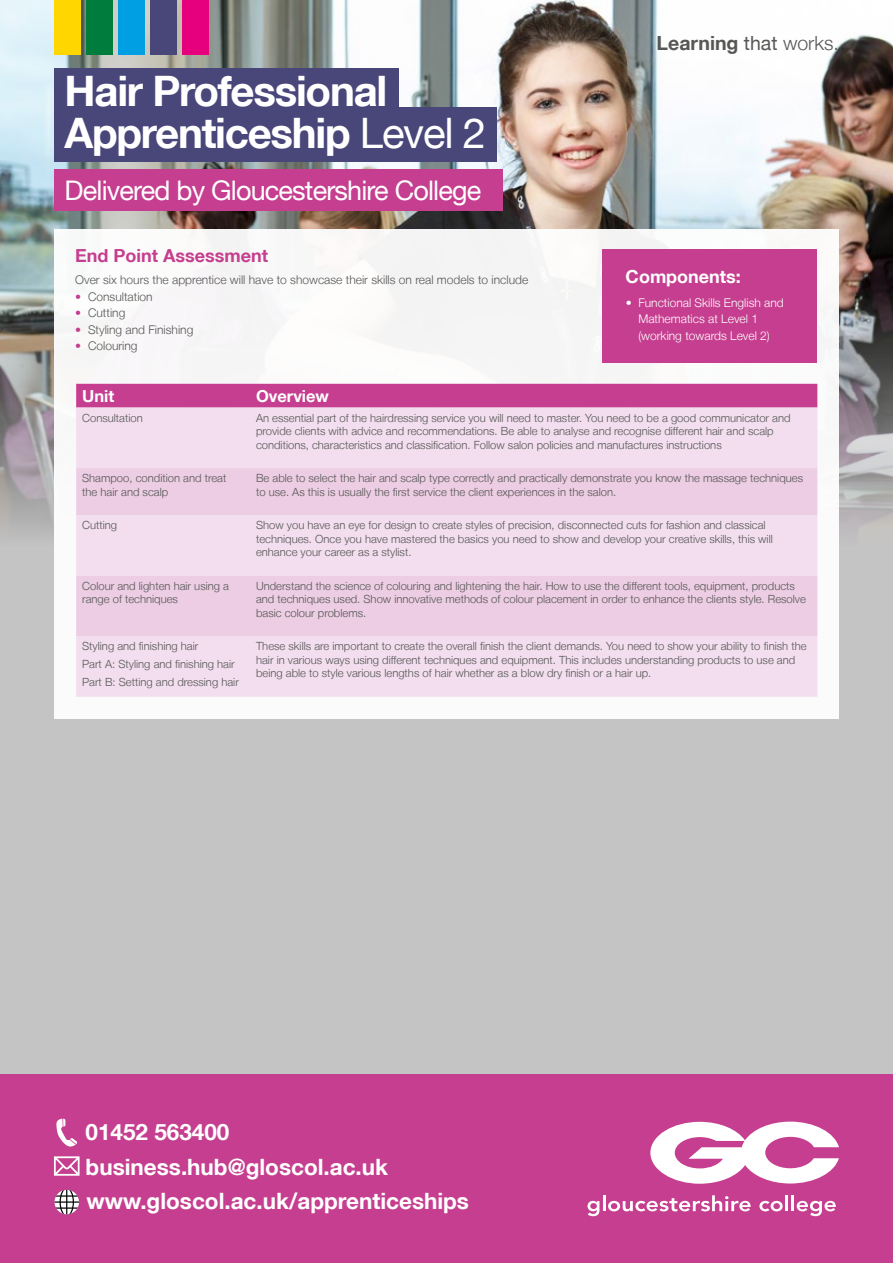
<style>
.page{position:relative;width:893px;height:1263px;background:#fff}
.page>*{position:absolute;margin:0;border:0;box-sizing:border-box;transform-origin:0 0}
.t1{font:700 42px/42px "Helvetica Neue LT";letter-spacing:-.03em;color:#fff}
.t2{font:27px "Helvetica Neue LT";letter-spacing:-.03em;color:#fff}
.t3{font:700 22.5px/34.5px "Helvetica Neue LT";color:#fff}
.t4{font:700 19.5px "Helvetica Neue LT";color:#575756}
.t5{font:700 18px "Helvetica Neue LT";color:#c53e8f}
.t6{font:700 18px "Helvetica Neue LT";color:#fff}
.t7{font:700 16.5px "Helvetica Neue LT";color:#fff}
.t8{font:300 12px "Helvetica Neue LT";color:#575756}
.t9{font:300 12px/16.5px "Helvetica Neue LT";color:#fff}
.t10{font:300 11.25px/13.5px "Helvetica Neue LT";color:#575756}
.s1{font-weight:400}
.s2{font-weight:300}
.s3{color:#c33e8f}
</style>
<div class="page">
<div style="left:0;top:230px;width:893px;height:845px;background:#c4c4c4"></div>
<img style="left:0;top:0;width:893px;height:533px">
<div style="left:54px;top:229px;width:785px;height:490px;background:#fff"></div>
<div style="left:54px;top:107px;width:443px;height:55px;background:#49477a"></div>
<div style="left:54px;top:69px;width:344px;height:44px;background:#49477a"></div>
<div style="left:54px;top:170px;width:449px;height:41px;background:#c53e8f"></div>
<div style="left:76px;top:384px;width:741px;height:24px;background:#c53e8f"></div>
<div style="left:76px;top:408px;width:741px;height:289px;background:#f2deee"></div>
<svg style="left:76px;top:468px;width:741px;height:168px;background:#eed3e6"></svg>
<div style="left:0;top:1075px;width:893px;height:188px;background:#c53e8f"></div>
<svg style="left:650px;top:1121px;width:189px;height:63px"></svg>
<svg style="left:587px;top:1195px;width:164px;height:21px"></svg>
<svg style="left:759px;top:1201px;width:24px;height:10px"></svg>
<hr style="left:785px;top:1195px;width:3px;height:16px;background:#fff">
<hr style="left:791px;top:1195px;width:3px;height:16px;background:#fff">
<svg style="left:797px;top:1201px;width:39px;height:15px"></svg>
<svg style="left:55px;top:1190px;width:24px;height:24px"></svg>
<svg style="left:54px;top:1119px;width:26px;height:57px"></svg>
<div style="left:602px;top:249px;width:215px;height:113px;background:#c53e8f"></div>
<div style="left:54px;top:0;width:26px;height:54px;background:#ffd600"></div>
<div style="left:86px;top:0;width:26px;height:54px;background:#007d3d"></div>
<div style="left:118px;top:0;width:26px;height:54px;background:#009fe3"></div>
<div style="left:150px;top:0;width:26px;height:54px;background:#49477a"></div>
<div style="left:182px;top:0;width:26px;height:54px;background:#e6007d"></div>
<h1 class="t1" style="left:65px;top:69px;width:423px">Hair Professional<br>Apprenticeship <span class="s1">Level 2</span></h1>
<h2 class="t2" style="left:65px;top:174px;width:418px">Delivered by Gloucestershire College</h2>
<h3 class="t4" style="left:657px;top:31px;width:184px">Learning <span class="s1">that</span> <span class="s2">works.</span></h3>
<h3 class="t5" style="left:75px;top:244px;width:194px">End Point Assessment</h3>
<p class="t8" style="left:75px;top:272px;width:454px">Over six hours the apprentice will have to showcase their skills on real models to include</p>
<p class="t8" style="left:75px;top:289px;width:79px"><span class="s3">•</span> Consultation</p>
<p class="t8" style="left:75px;top:305px;width:52px"><span class="s3">•</span> Cutting</p>
<p class="t8" style="left:75px;top:322px;width:120px"><span class="s3">•</span> Styling and Finishing</p>
<p class="t8" style="left:75px;top:338px;width:64px"><span class="s3">•</span> Colouring</p>
<h3 class="t7" style="left:82px;top:385px;width:34px">Unit</h3>
<h3 class="t7" style="left:256px;top:385px;width:75px">Overview</h3>
<p class="t10" style="left:82px;top:411px;width:62px">Consultation</p>
<p class="t10" style="left:256px;top:411px;width:536px">An essential part of the hairdressing service you will need to master. You need to be a good communicator and provide clients with advice and recommendations. Be able to analyse and recognise different hair and scalp conditions, characteristics and classification. Follow salon policies and manufactures instructions</p>
<p class="t10" style="left:82px;top:471px;width:146px">Shampoo, condition and treat the hair and scalp</p>
<p class="t10" style="left:256px;top:471px;width:549px">Be able to select the hair and scalp type correctly and practically demonstrate you know the massage techniques to use. As this is usually the first service the client experiences in the salon.</p>
<p class="t10" style="left:82px;top:518px;width:36px">Cutting</p>
<p class="t10" style="left:256px;top:518px;width:518px">Show you have an eye for design to create styles of precision, disconnected cuts for fashion and classical techniques. Once you have mastered the basics you need to show and develop your creative skills, this will enhance your career as a stylist.</p>
<p class="t10" style="left:82px;top:579px;width:148px">Colour and lighten hair using a range of techniques</p>
<p class="t10" style="left:256px;top:579px;width:551px">Understand the science of colouring and lightening the hair. How to use the different tools, equipment, products and techniques used. Show innovative methods of colour placement in order to enhance the clients style. Resolve basic colour problems.</p>
<p class="t10" style="left:82px;top:637px;width:158px;line-height:18px">Styling and finishing hair<br>Part A: Styling and finishing hair<br>Part B: Setting and dressing hair</p>
<p class="t10" style="left:256px;top:639px;width:552px">These skills are important to create the overall finish the client demands. You need to show your ability to finish the hair in various ways using different techniques and equipment. This includes understanding products to use and being able to style various lengths of hair whether as a blow dry finish or a hair up.</p>
<h3 class="t6" style="left:626px;top:265px;width:117px">Components:</h3>
<p class="t9" style="left:638px;top:294px;width:147px;text-indent:-13px">• Functional Skills English and<br>Mathematics at Level 1 (working towards Level 2)</p>
<h3 class="t3" style="left:86px;top:1114px;width:385px">01452 563400 business.hub@gloscol.ac.uk www.gloscol.ac.uk/apprenticeships</h3>
</div>
